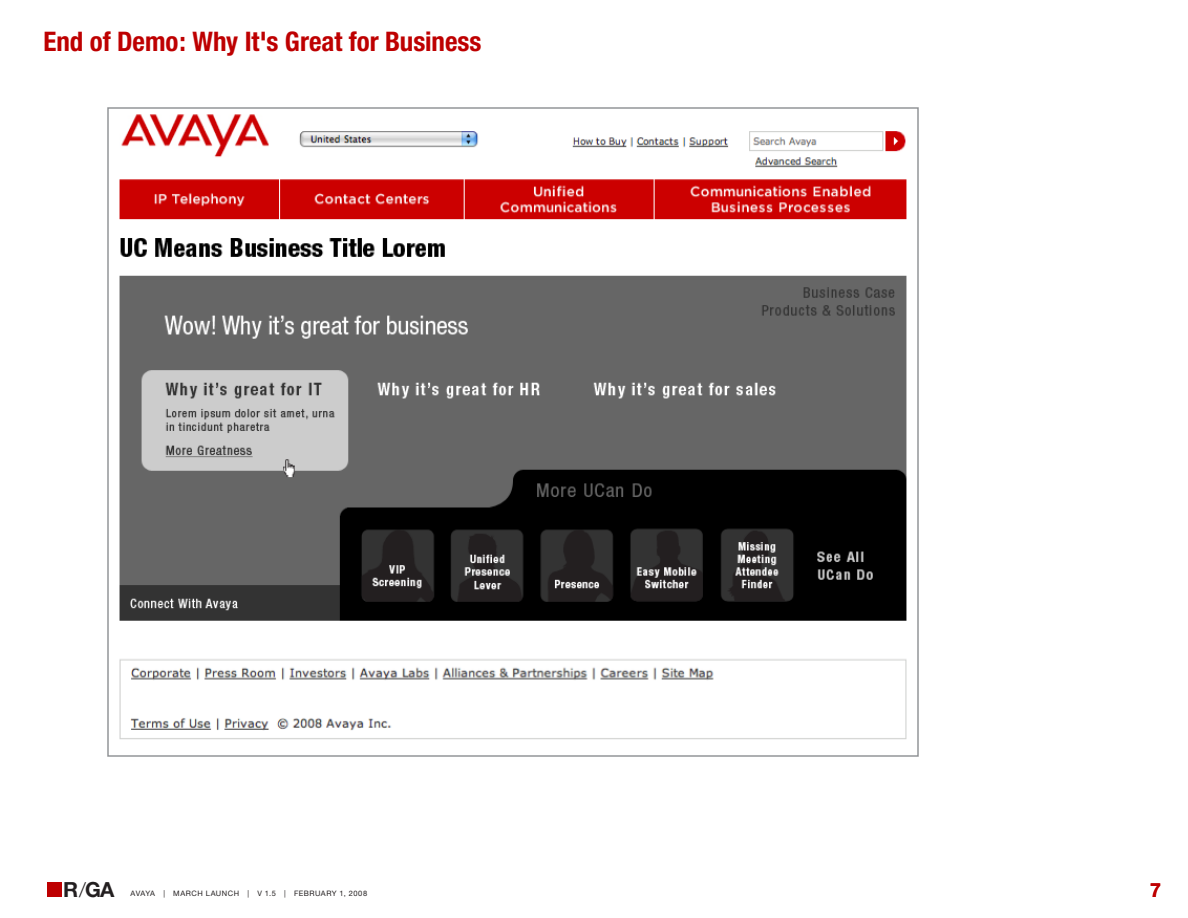
<style>
.page{position:relative;width:1188px;height:918px;background:#fff}
.page>*{position:absolute;margin:0;border:0;box-sizing:border-box;transform-origin:0 0}
.Page_Title{font:700 condensed 27px "Helvetica Neue";color:#be0001}
.t1{font:700 20.85px "Helvetica Neue";color:#231f20}
.t2{font:700 19.5px "Helvetica Neue";color:#be0001}
.t3{font:7.5px "Helvetica Neue";letter-spacing:.07em;color:#231f20}
.s1{font-weight:300;font-size:20.4px}
</style>
<div class="page">
<div style="left:47px;top:882px;width:15px;height:15px;background:#be0001"></div>
<img style="left:119px;top:114px;width:788px;height:626px">
<p class="Page_Title" style="left:44px;top:25px;width:440px">End of Demo: Why It's Great for Business</p>
<h2 class="t1" style="left:63px;top:877px;width:53px">R<span class="s1">/</span>GA</h2>
<p class="t3" style="left:131px;top:889px;width:238px">AVAYA | MARCH LAUNCH | V 1.5 | FEBRUARY 1, 2008</p>
<h3 class="t2" style="left:1150px;top:878px;width:12px">7</h3>
</div>
